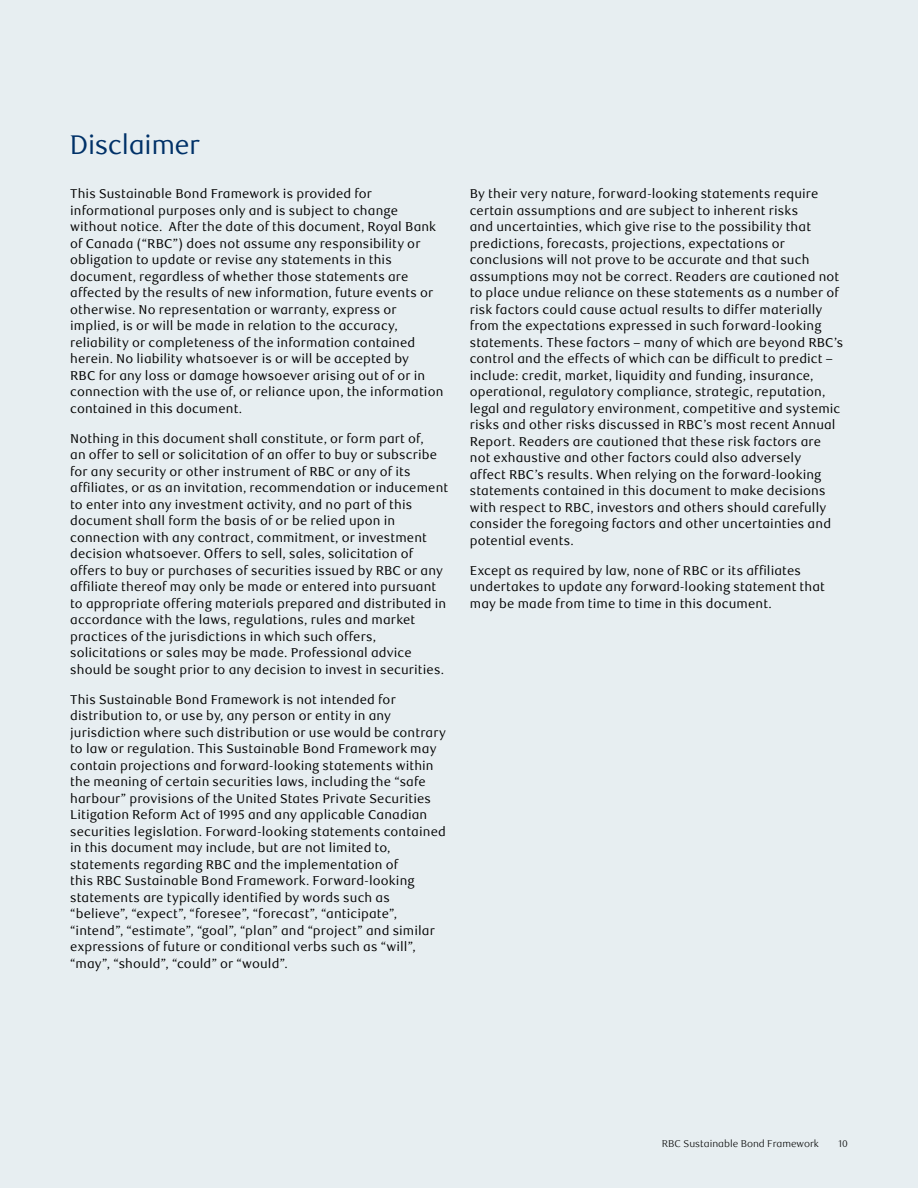
<style>
.page{position:relative;width:918px;height:1188px;background:#e7eef1}
.page>*{position:absolute;margin:0;border:0;box-sizing:border-box;transform-origin:0 0}
.t1{font:27px "RBC Display";color:#003168}
.t2{font:12.75px/16.5px "RBC Text";letter-spacing:.01em;color:#000}
.t3{font:300 9.75px "RBC Text";color:#000}
</style>
<div class="page">
<h1 class="t1" style="left:70px;top:130px;width:131px">Disclaimer</h1>
<p class="t2" style="left:70px;top:186px;width:375px">This Sustainable Bond Framework is provided for informational purposes only and is subject to change without notice. After the date of this document, Royal Bank of Canada (“RBC”) does not assume any responsibility or obligation to update or revise any statements in this document, regardless of whether those statements are affected by the results of new information, future events or otherwise. No representation or warranty, express or implied, is or will be made in relation to the accuracy, reliability or completeness of the information contained herein. No liability whatsoever is or will be accepted by<br>RBC for any loss or damage howsoever arising out of or in connection with the use of, or reliance upon, the information contained in this document.</p>
<p class="t2" style="left:70px;top:430px;width:380px">Nothing in this document shall constitute, or form part of,<br>an offer to sell or solicitation of an offer to buy or subscribe for any security or other instrument of RBC or any of its affiliates, or as an invitation, recommendation or inducement to enter into any investment activity, and no part of this document shall form the basis of or be relied upon in connection with any contract, commitment, or investment decision whatsoever. Offers to sell, sales, solicitation of offers to buy or purchases of securities issued by RBC or any affiliate thereof may only be made or entered into pursuant to appropriate offering materials prepared and distributed in accordance with the laws, regulations, rules and market practices of the jurisdictions in which such offers, solicitations or sales may be made. Professional advice should be sought prior to any decision to invest in securities.</p>
<p class="t2" style="left:70px;top:691px;width:377px">This Sustainable Bond Framework is not intended for distribution to, or use by, any person or entity in any jurisdiction where such distribution or use would be contrary to law or regulation. This Sustainable Bond Framework may contain projections and forward-looking statements within the meaning of certain securities laws, including the “safe harbour” provisions of the United States Private Securities Litigation Reform Act of 1995 and any applicable Canadian securities legislation. Forward-looking statements contained in this document may include, but are not limited to, statements regarding RBC and the implementation of<br>this RBC Sustainable Bond Framework. Forward-looking statements are typically identified by words such as “believe”, “expect”, “foresee”, “forecast”, “anticipate”, “intend”, “estimate”, “goal”, “plan” and “project” and similar expressions of future or conditional verbs such as “will”, “may”, “should”, “could” or “would”.</p>
<p class="t2" style="left:470px;top:186px;width:375px">By their very nature, forward-looking statements require certain assumptions and are subject to inherent risks<br>and uncertainties, which give rise to the possibility that predictions, forecasts, projections, expectations or conclusions will not prove to be accurate and that such assumptions may not be correct. Readers are cautioned not to place undue reliance on these statements as a number of risk factors could cause actual results to differ materially from the expectations expressed in such forward-looking statements. These factors – many of which are beyond RBC’s control and the effects of which can be difficult to predict – include: credit, market, liquidity and funding, insurance, operational, regulatory compliance, strategic, reputation, legal and regulatory environment, competitive and systemic risks and other risks discussed in RBC’s most recent Annual Report. Readers are cautioned that these risk factors are not exhaustive and other factors could also adversely<br>affect RBC’s results. When relying on the forward-looking statements contained in this document to make decisions with respect to RBC, investors and others should carefully consider the foregoing factors and other uncertainties and potential events.</p>
<p class="t2" style="left:470px;top:562px;width:357px">Except as required by law, none of RBC or its affiliates undertakes to update any forward-looking statement that may be made from time to time in this document.</p>
<p class="t3" style="left:662px;top:1138px;width:158px">RBC Sustainable Bond Framework</p>
<p class="t3" style="left:838px;top:1138px;width:11px">10</p>
</div>
